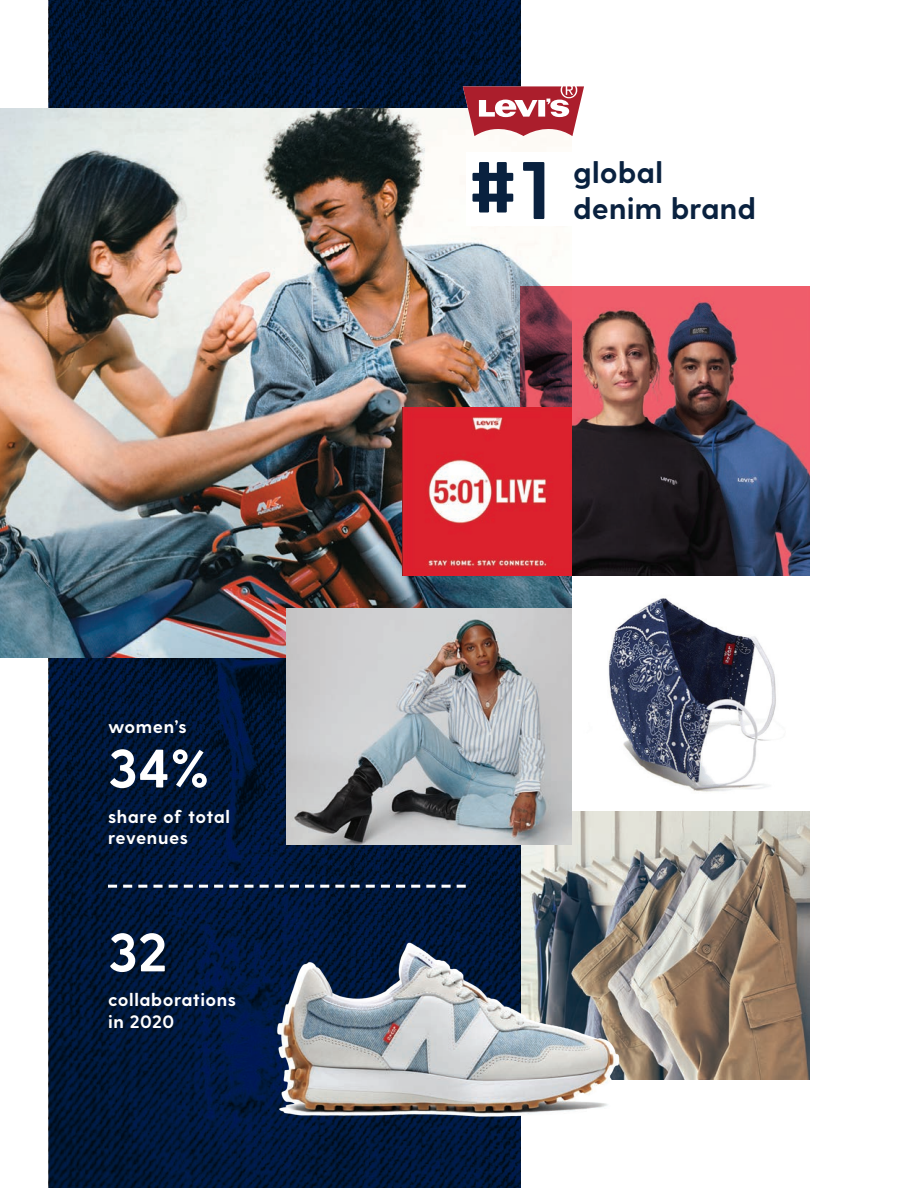
<style>
.page{position:relative;width:918px;height:1188px;background:#fff}
.page>*{position:absolute;margin:0;border:0;box-sizing:border-box;transform-origin:0 0}
.callout{font:700 81.45px "Greycliff CF";color:#09213f}
.new_callout{font:700 54px "Greycliff CF";color:#fff}
.numbers_callout{font:700 54px "Greycliff CF";color:#fff}
.callout-2{font:700 30px/36px "Greycliff CF";letter-spacing:.005em;color:#09213f}
.Heading{font:700 18px/21.6px "Greycliff CF";letter-spacing:.03em;color:#fff}
</style>
<div class="page">
<img style="left:49px;top:0;width:472px;height:1188px">
<img style="left:521px;top:830px;width:289px;height:250px">
<img style="left:0;top:108px;width:547px;height:550px">
<div style="left:466px;top:152px;width:347px;height:74px;background:#fff"></div>
<svg style="left:108px;top:885px;width:358px;height:3px"></svg>
<svg style="left:463px;top:86px;width:121px;height:50px"></svg>
<img style="left:521px;top:286px;width:289px;height:245px">
<img style="left:287px;top:608px;width:285px;height:236px">
<img style="left:403px;top:407px;width:168px;height:169px">
<img style="left:276px;top:935px;width:343px;height:193px">
<img style="left:505px;top:531px;width:305px;height:299px">
<p class="Heading" style="left:108px;top:717px;width:80px">women’s</p>
<p class="new_callout" style="left:108px;top:736px;width:103px">34%</p>
<p class="Heading" style="left:108px;top:806px;width:123px">share of total revenues</p>
<p class="numbers_callout" style="left:108px;top:920px;width:61px">32</p>
<p class="Heading" style="left:108px;top:990px;width:130px">collaborations</p>
<p class="Heading" style="left:108px;top:1012px;width:68px">in 2020</p>
<p class="callout" style="left:467px;top:142px;width:84px">#1</p>
<p class="callout-2" style="left:573px;top:156px;width:184px">global denim brand</p>
</div>
